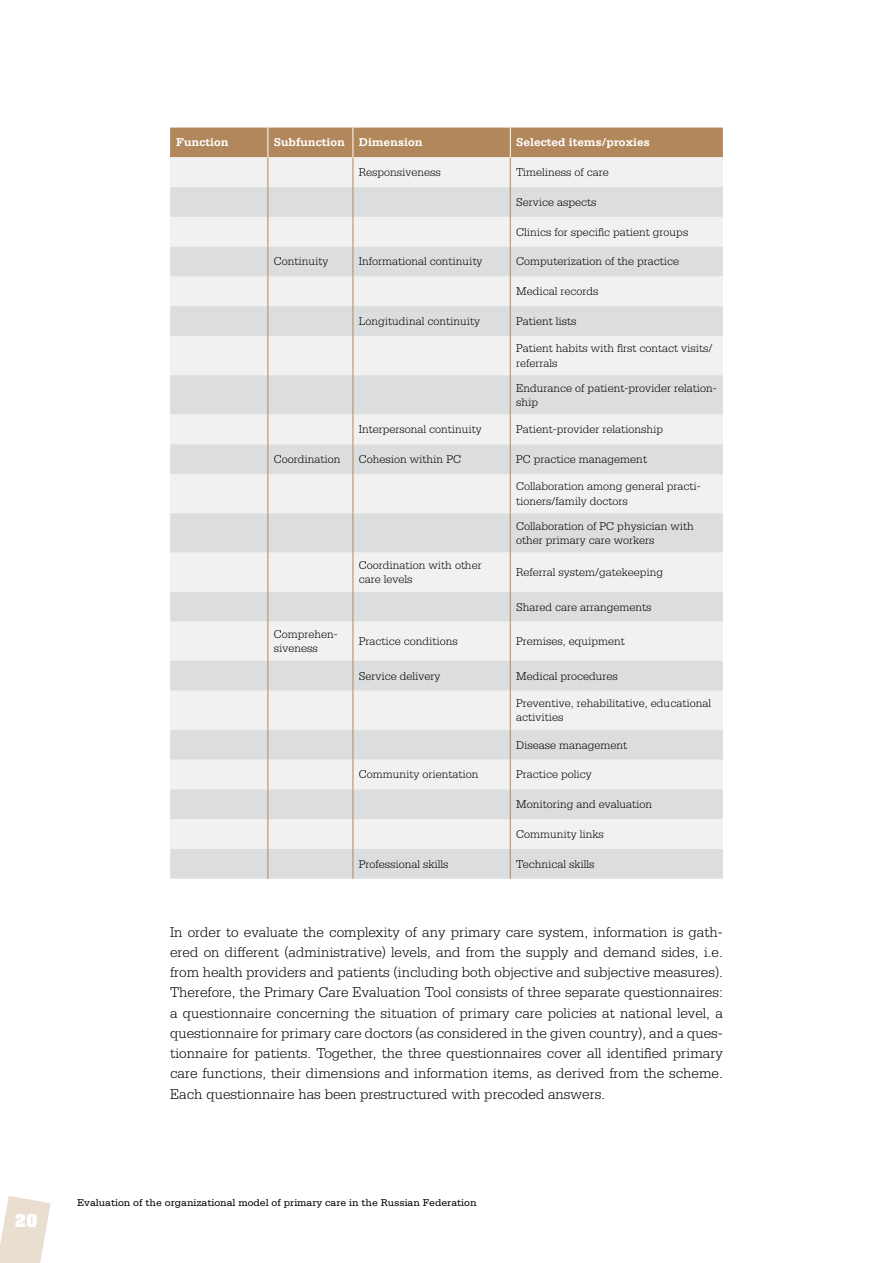
<style>
.page{position:relative;width:893px;height:1263px;background:#fff}
.page>*{position:absolute;margin:0;border:0;box-sizing:border-box;transform-origin:0 0}
.t1{font:300 15px/20.2px "Serifa Std";color:#000;text-align:justify}
.t2{font:700 15px "Aachen Std";color:#fff}
.t3{font:300 12px/14.4px "Serifa Std";color:#000}
.t4{font:700 12px "Serifa Std";color:#fff}
.t5{font:10.5px "Serifa Std";color:#000}
</style>
<div class="page">
<svg style="left:0;top:1196px;width:51px;height:67px"></svg>
<div style="left:170px;top:157px;width:553px;height:30px;background:#f1f1f2"></div>
<svg style="left:170px;top:187px;width:553px;height:692px"></svg>
<hr style="left:267px;top:157px;width:1px;height:30px;background:#b2875c">
<hr style="left:353px;top:157px;width:1px;height:30px;background:#b2875c">
<hr style="left:510px;top:157px;width:1px;height:30px;background:#b2875c">
<hr style="left:267px;top:187px;width:1px;height:30px;background:#b2875c">
<hr style="left:353px;top:187px;width:1px;height:30px;background:#b2875c">
<hr style="left:510px;top:187px;width:1px;height:30px;background:#b2875c">
<hr style="left:267px;top:217px;width:1px;height:30px;background:#b2875c">
<hr style="left:353px;top:217px;width:1px;height:30px;background:#b2875c">
<hr style="left:510px;top:217px;width:1px;height:30px;background:#b2875c">
<svg style="left:267px;top:247px;width:1px;height:29px"></svg>
<svg style="left:353px;top:247px;width:1px;height:29px"></svg>
<svg style="left:510px;top:247px;width:1px;height:29px"></svg>
<hr style="left:267px;top:276px;width:1px;height:30px;background:#b2875c">
<hr style="left:353px;top:276px;width:1px;height:30px;background:#b2875c">
<hr style="left:510px;top:276px;width:1px;height:30px;background:#b2875c">
<hr style="left:267px;top:306px;width:1px;height:30px;background:#b2875c">
<hr style="left:353px;top:306px;width:1px;height:30px;background:#b2875c">
<hr style="left:510px;top:306px;width:1px;height:30px;background:#b2875c">
<hr style="left:267px;top:336px;width:1px;height:39px;background:#b2875c">
<hr style="left:353px;top:336px;width:1px;height:39px;background:#b2875c">
<hr style="left:510px;top:336px;width:1px;height:39px;background:#b2875c">
<hr style="left:267px;top:375px;width:1px;height:39px;background:#b2875c">
<hr style="left:353px;top:375px;width:1px;height:39px;background:#b2875c">
<hr style="left:510px;top:375px;width:1px;height:39px;background:#b2875c">
<hr style="left:267px;top:414px;width:1px;height:30px;background:#b2875c">
<hr style="left:353px;top:414px;width:1px;height:30px;background:#b2875c">
<hr style="left:510px;top:414px;width:1px;height:30px;background:#b2875c">
<hr style="left:267px;top:444px;width:1px;height:30px;background:#b2875c">
<hr style="left:353px;top:444px;width:1px;height:30px;background:#b2875c">
<hr style="left:510px;top:444px;width:1px;height:30px;background:#b2875c">
<hr style="left:267px;top:474px;width:1px;height:39px;background:#b2875c">
<hr style="left:353px;top:474px;width:1px;height:39px;background:#b2875c">
<hr style="left:510px;top:474px;width:1px;height:39px;background:#b2875c">
<hr style="left:267px;top:513px;width:1px;height:39px;background:#b2875c">
<hr style="left:353px;top:513px;width:1px;height:39px;background:#b2875c">
<hr style="left:510px;top:513px;width:1px;height:39px;background:#b2875c">
<hr style="left:267px;top:552px;width:1px;height:40px;background:#b2875c">
<hr style="left:353px;top:552px;width:1px;height:40px;background:#b2875c">
<hr style="left:510px;top:552px;width:1px;height:40px;background:#b2875c">
<svg style="left:267px;top:592px;width:1px;height:29px"></svg>
<svg style="left:353px;top:592px;width:1px;height:29px"></svg>
<svg style="left:510px;top:592px;width:1px;height:29px"></svg>
<hr style="left:267px;top:621px;width:1px;height:40px;background:#b2875c">
<hr style="left:353px;top:621px;width:1px;height:40px;background:#b2875c">
<hr style="left:510px;top:621px;width:1px;height:40px;background:#b2875c">
<svg style="left:267px;top:661px;width:1px;height:29px"></svg>
<svg style="left:353px;top:661px;width:1px;height:29px"></svg>
<svg style="left:510px;top:661px;width:1px;height:29px"></svg>
<hr style="left:267px;top:690px;width:1px;height:40px;background:#b2875c">
<hr style="left:353px;top:690px;width:1px;height:40px;background:#b2875c">
<hr style="left:510px;top:690px;width:1px;height:40px;background:#b2875c">
<hr style="left:267px;top:730px;width:1px;height:30px;background:#b2875c">
<hr style="left:353px;top:730px;width:1px;height:30px;background:#b2875c">
<hr style="left:510px;top:730px;width:1px;height:30px;background:#b2875c">
<svg style="left:267px;top:760px;width:1px;height:29px"></svg>
<svg style="left:353px;top:760px;width:1px;height:29px"></svg>
<svg style="left:510px;top:760px;width:1px;height:29px"></svg>
<hr style="left:267px;top:789px;width:1px;height:30px;background:#b2875c">
<hr style="left:353px;top:789px;width:1px;height:30px;background:#b2875c">
<hr style="left:510px;top:789px;width:1px;height:30px;background:#b2875c">
<hr style="left:267px;top:819px;width:1px;height:30px;background:#b2875c">
<hr style="left:353px;top:819px;width:1px;height:30px;background:#b2875c">
<hr style="left:510px;top:819px;width:1px;height:30px;background:#b2875c">
<hr style="left:267px;top:849px;width:1px;height:30px;background:#b2875c">
<hr style="left:353px;top:849px;width:1px;height:30px;background:#b2875c">
<hr style="left:510px;top:849px;width:1px;height:30px;background:#b2875c">
<div style="left:170px;top:128px;width:553px;height:29px;background:#b2875c"></div>
<p class="t2" style="left:15px;top:1210px;width:23px">20</p>
<p class="t4" style="left:176px;top:135px;width:54px">Function</p>
<p class="t4" style="left:274px;top:135px;width:151px">Subfunction Dimension</p>
<p class="t4" style="left:516px;top:135px;width:135px">Selected items/proxies</p>
<p class="t3" style="left:359px;top:165px;width:83px">Responsiveness</p>
<p class="t3" style="left:516px;top:165px;width:94px">Timeliness of care</p>
<p class="t3" style="left:516px;top:195px;width:82px">Service aspects</p>
<p class="t3" style="left:516px;top:225px;width:174px">Clinics for specific patient groups</p>
<p class="t3" style="left:274px;top:254px;width:56px">Continuity</p>
<p class="t3" style="left:359px;top:254px;width:125px">Informational continuity</p>
<p class="t3" style="left:516px;top:254px;width:165px">Computerization of the practice</p>
<p class="t3" style="left:516px;top:284px;width:84px">Medical records</p>
<p class="t3" style="left:359px;top:314px;width:123px">Longitudinal continuity</p>
<p class="t3" style="left:516px;top:314px;width:62px">Patient lists</p>
<p class="t3" style="left:516px;top:341px;width:198px">Patient habits with first contact visits/ referrals</p>
<p class="t3" style="left:516px;top:380px;width:202px">Endurance of patient-provider relation&shy;ship</p>
<p class="t3" style="left:359px;top:422px;width:125px">Interpersonal continuity</p>
<p class="t3" style="left:516px;top:422px;width:149px">Patient-provider relationship</p>
<p class="t3" style="left:274px;top:452px;width:68px">Coordination</p>
<p class="t3" style="left:359px;top:452px;width:104px">Cohesion within PC</p>
<p class="t3" style="left:516px;top:452px;width:132px">PC practice management</p>
<p class="t3" style="left:516px;top:479px;width:186px">Collaboration among general practi&shy;tioners/family doctors</p>
<p class="t3" style="left:516px;top:519px;width:179px">Collaboration of PC physician with other primary care workers</p>
<p class="t3" style="left:359px;top:558px;width:124px">Coordination with other care levels</p>
<p class="t3" style="left:516px;top:565px;width:148px">Referral system/gatekeeping</p>
<p class="t3" style="left:516px;top:599px;width:137px">Shared care arrangements</p>
<p class="t3" style="left:274px;top:627px;width:66px">Comprehen&shy;siveness</p>
<p class="t3" style="left:359px;top:634px;width:101px">Practice conditions</p>
<p class="t3" style="left:516px;top:634px;width:110px">Premises, equipment</p>
<p class="t3" style="left:359px;top:669px;width:83px">Service delivery</p>
<p class="t3" style="left:516px;top:669px;width:103px">Medical procedures</p>
<p class="t3" style="left:516px;top:696px;width:196px">Preventive, rehabilitative, educational activities</p>
<p class="t3" style="left:516px;top:738px;width:112px">Disease management</p>
<p class="t3" style="left:359px;top:767px;width:121px">Community orientation</p>
<p class="t3" style="left:516px;top:767px;width:77px">Practice policy</p>
<p class="t3" style="left:516px;top:797px;width:138px">Monitoring and evaluation</p>
<p class="t3" style="left:516px;top:827px;width:89px">Community links</p>
<p class="t3" style="left:359px;top:857px;width:91px">Professional skills</p>
<p class="t3" style="left:516px;top:857px;width:80px">Technical skills</p>
<p class="t1" style="left:170px;top:922px;width:554px">In order to evaluate the complexity of any primary care system, information is gath&shy;ered on different (administrative) levels, and from the supply and demand sides, i.e. from health providers and patients (including both objective and subjective measures).<br>Therefore, the Primary Care Evaluation Tool consists of three separate questionnaires: a questionnaire concerning the situation of primary care policies at national level, a questionnaire for primary care doctors (as considered in the given country), and a ques&shy;tionnaire for patients. Together, the three questionnaires cover all identified primary care functions, their dimensions and information items, as derived from the scheme.<br>Each questionnaire has been prestructured with precoded answers.</p>
<p class="t5" style="left:77px;top:1197px;width:401px">Evaluation of the organizational model of primary care in the Russian Federation</p>
</div>
